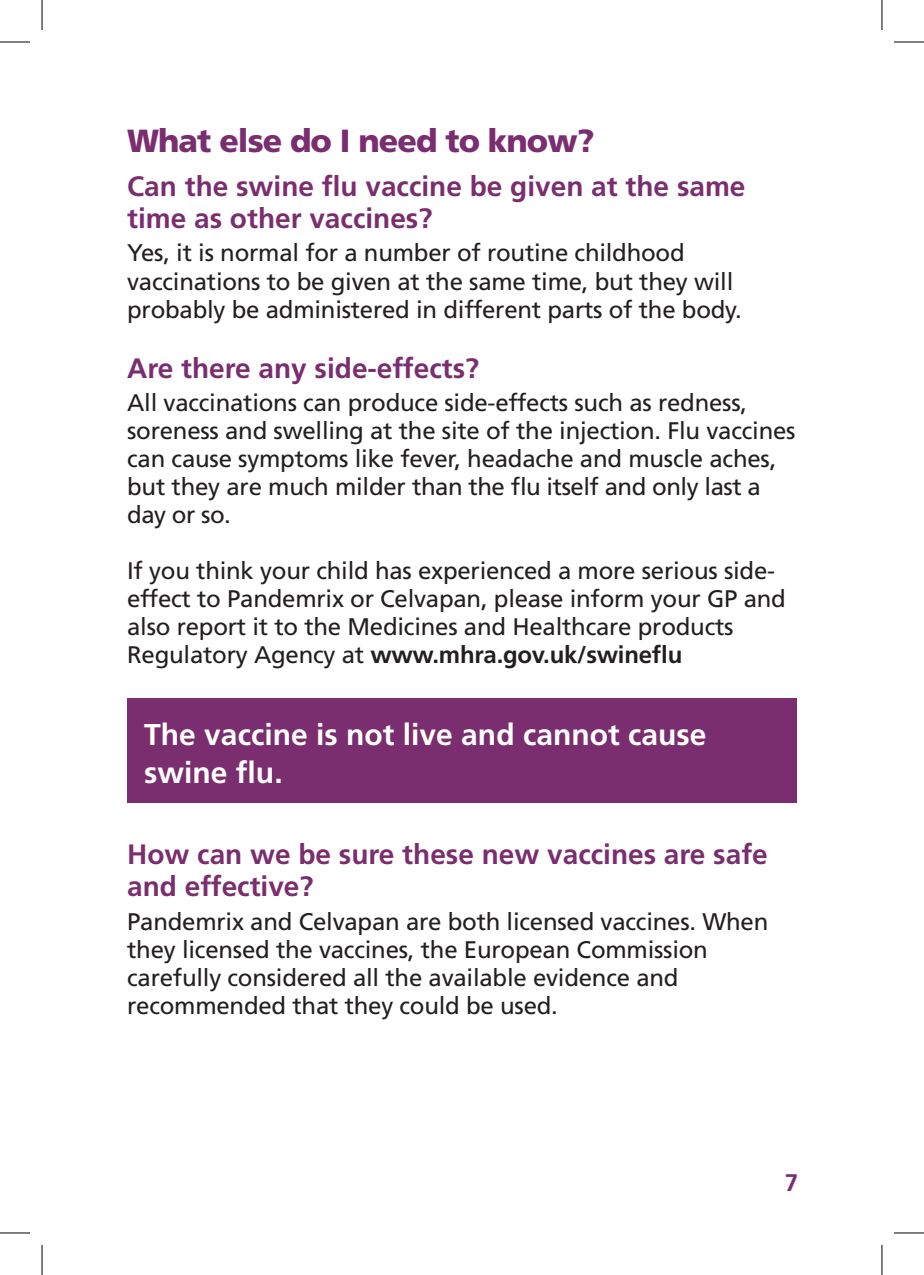
<style>
.page{position:relative;width:924px;height:1275px;background:#fff}
.page>*{position:absolute;margin:0;border:0;box-sizing:border-box;transform-origin:0 0}
.t1{font:900 32px "Frutiger";letter-spacing:-.03em;color:#7a2d6f}
.t2{font:700 30px/38px "Frutiger";color:#fff}
.t3{font:700 28px/32px "Frutiger";color:#7a2d6f}
.t4{font:24px/28px "Frutiger";letter-spacing:-.01em;color:#231f20}
.t5{font:700 24px "Frutiger";color:#7a2d6f}
.s1{font-weight:700}
</style>
<div class="page">
<div style="left:127px;top:698px;width:669px;height:104px;background:#7a2d6f"></div>
<hr style="left:0;top:42px;width:30px;height:1px;background:#000">
<hr style="left:893px;top:42px;width:30px;height:1px;background:#000">
<hr style="left:0;top:1232px;width:30px;height:1px;background:#000">
<hr style="left:893px;top:1232px;width:30px;height:1px;background:#000">
<hr style="left:42px;top:0;width:1px;height:30px;background:#000">
<hr style="left:42px;top:1245px;width:1px;height:30px;background:#000">
<hr style="left:881px;top:0;width:1px;height:30px;background:#000">
<hr style="left:881px;top:1245px;width:1px;height:30px;background:#000">
<h1 class="t1" style="left:127px;top:122px;width:468px">What else do I need to know?</h1>
<p class="t3" style="left:127px;top:170px;width:619px">Can the swine flu vaccine be given at the same time as other vaccines?</p>
<p class="t4" style="left:127px;top:239px;width:616px">Yes, it is normal for a number of routine childhood vaccinations to be given at the same time, but they will probably be administered in different parts of the body.</p>
<p class="t3" style="left:127px;top:352px;width:353px">Are there any side-effects?</p>
<p class="t4" style="left:127px;top:389px;width:669px">All vaccinations can produce side-effects such as redness, soreness and swelling at the site of the injection. Flu vaccines can cause symptoms like fever, headache and muscle aches, but they are much milder than the flu itself and only last a day or so.</p>
<p class="t4" style="left:127px;top:557px;width:660px">If you think your child has experienced a more serious side&shy;effect to Pandemrix or Celvapan, please inform your GP and also report it to the Medicines and Healthcare products Regulatory Agency at <span class="s1">www.mhra.gov.uk/swineflu</span></p>
<p class="t2" style="left:144px;top:716px;width:563px">The vaccine is not live and cannot cause swine flu.</p>
<p class="t3" style="left:127px;top:838px;width:642px">How can we be sure these new vaccines are safe and effective?</p>
<p class="t4" style="left:127px;top:908px;width:642px">Pandemrix and Celvapan are both licensed vaccines. When they licensed the vaccines, the European Commission carefully considered all the available evidence and recommended that they could be used.</p>
<p class="t5" style="left:784px;top:1168px;width:15px">7</p>
</div>
